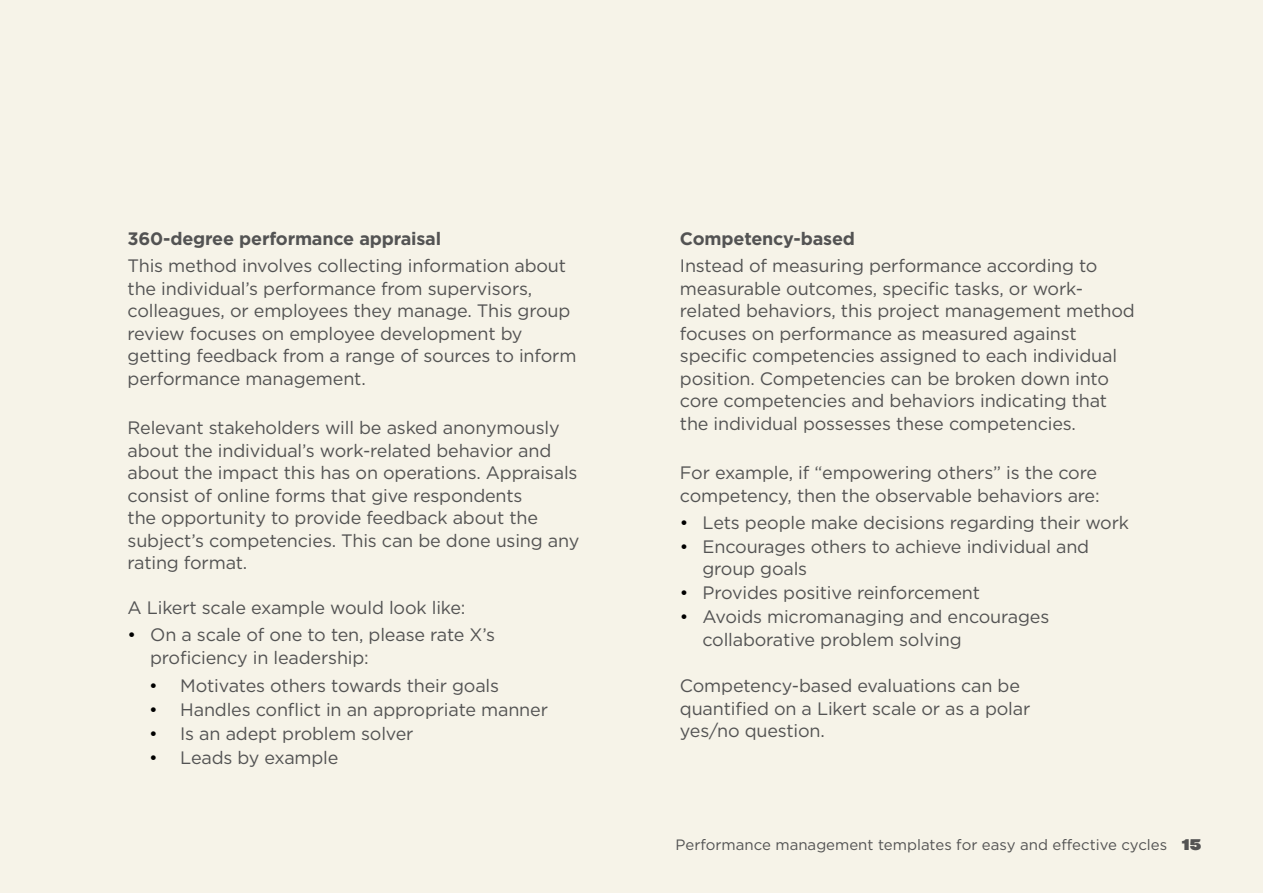
<style>
.page{position:relative;width:1263px;height:893px;background:#f6f3e8}
.page>*{position:absolute;margin:0;border:0;box-sizing:border-box;transform-origin:0 0}
.t1{font:18px/22.5px "Gotham HTF";letter-spacing:-.01em;color:#535353}
.t2{font:700 18px "Gotham HTF";letter-spacing:-.01em;color:#535353}
.t3{font:18px "Gotham HTF";color:#000}
.t4{font:15px "Gotham HTF";color:#535353}
.t5{font:13.5px "Champion HTF Heavyweight";color:#535353}
</style>
<div class="page">
<p class="t2" style="left:128px;top:229px;width:315px">360-degree performance appraisal</p>
<p class="t1" style="left:128px;top:254px;width:450px">This method involves collecting information about the individual s’ performance from supervisors, colleagues, or employees they manage. This group review focuses on employee development by getting feedback from a range of sources to inform performance management.</p>
<p class="t1" style="left:128px;top:416px;width:453px">Relevant stakeholders will be asked anonymously about the individual s’ work-related behavior and about the impact this has on operations. Appraisals consist of online forms that give respondents<br>the opportunity to provide feedback about the subject s’ competencies. This can be done using any rating format.</p>
<p class="t1" style="left:150px;top:594px;width:346px;line-height:27px;text-indent:-23px">A Likert scale example would look like:<br>On a scale of one to ten, please rate X s’</p>
<p class="t3" style="left:128px;top:625px;width:10px">•</p>
<p class="t1" style="left:180px;top:643px;width:320px;line-height:28.5px;text-indent:-30px">proficiency in leadership:<br>Motivates others towards their goals</p>
<p class="t3" style="left:149px;top:676px;width:10px">•</p>
<p class="t3" style="left:149px;top:700px;width:10px">•</p>
<p class="t1" style="left:180px;top:698px;width:369px">Handles conflict in an appropriate manner</p>
<p class="t3" style="left:149px;top:724px;width:10px">•</p>
<p class="t1" style="left:180px;top:722px;width:235px">Is an adept problem solver</p>
<p class="t3" style="left:149px;top:748px;width:10px">•</p>
<p class="t1" style="left:180px;top:746px;width:160px">Leads by example</p>
<p class="t2" style="left:680px;top:229px;width:177px">Competency-based</p>
<p class="t1" style="left:680px;top:254px;width:419px">Instead of measuring performance according to</p>
<p class="t1" style="left:680px;top:299px;width:456px">related behaviors, this project management method</p>
<p class="t1" style="left:680px;top:277px;width:405px">measurable outcomes, specific tasks, or work-</p>
<p class="t1" style="left:680px;top:322px;width:439px">focuses on performance as measured against specific competencies assigned to each individual position. Competencies can be broken down into core competencies and behaviors indicating that the individual possesses these competencies.</p>
<p class="t1" style="left:680px;top:461px;width:421px">For example if, “empowering others” is the core competency, then the observable behaviors are:</p>
<p class="t1" style="left:703px;top:511px;width:428px">Lets people make decisions regarding their work</p>
<p class="t3" style="left:680px;top:512px;width:10px">•</p>
<p class="t3" style="left:680px;top:536px;width:10px">•</p>
<p class="t3" style="left:680px;top:583px;width:10px">•</p>
<p class="t3" style="left:680px;top:607px;width:10px">•</p>
<p class="t1" style="left:703px;top:535px;width:388px">Encourages others to achieve individual and</p>
<p class="t1" style="left:702px;top:557px;width:279px;line-height:24px">group goals<br>Provides positive reinforcement</p>
<p class="t1" style="left:703px;top:605px;width:348px">Avoids micromanaging and encourages</p>
<p class="t1" style="left:702px;top:628px;width:261px">collaborative problem solving</p>
<p class="t1" style="left:680px;top:674px;width:352px">Competency-based evaluations can be quantified on a Likert scale or as a polar yes/no question.</p>
<p class="t4" style="left:675px;top:837px;width:493px">Performance management templates for easy and effective cycles</p>
<p class="t5" style="left:1182px;top:836px;width:21px">15</p>
</div>
